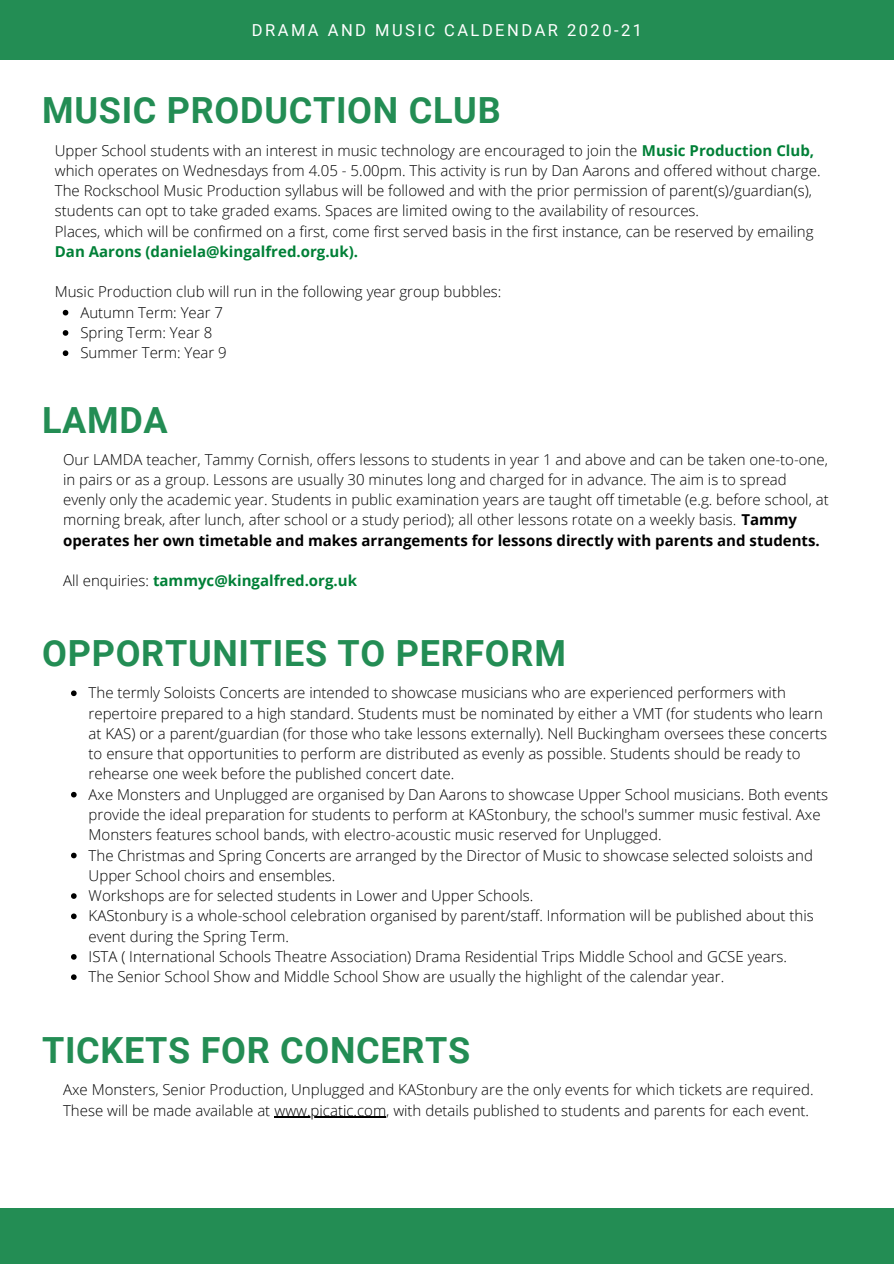
<style>
.page{position:relative;width:894px;height:1264px;background:#fff}
.page>*{position:absolute;margin:0;border:0;box-sizing:border-box;transform-origin:0 0}
.t1{font:700 36px "Roboto";letter-spacing:.02em;color:#238d54}
.t2{font:16.5px "Roboto";letter-spacing:.15em;color:#fff}
.t3{font:300 15px/20.2px "Open Sans";color:#000}
.t4{font:700 15px "Open Sans";color:#008037}
.s1{font-weight:700;color:#008037}
.s2{font-weight:700}
.s3{font-weight:300;color:#000}
</style>
<div class="page">
<div style="left:0;top:0;width:893px;height:60px;background:#238d54"></div>
<div style="left:0;top:1208px;width:893px;height:55px;background:#238d54"></div>
<svg style="left:71px;top:690px;width:6px;height:6px"></svg>
<svg style="left:71px;top:791px;width:6px;height:6px"></svg>
<svg style="left:71px;top:852px;width:6px;height:6px"></svg>
<svg style="left:71px;top:893px;width:6px;height:5px"></svg>
<svg style="left:71px;top:913px;width:6px;height:6px"></svg>
<svg style="left:71px;top:954px;width:6px;height:5px"></svg>
<svg style="left:71px;top:974px;width:6px;height:6px"></svg>
<hr style="left:274px;top:1116px;width:112px;height:1px;background:#000">
<svg style="left:63px;top:310px;width:5px;height:5px"></svg>
<svg style="left:63px;top:330px;width:5px;height:6px"></svg>
<svg style="left:63px;top:350px;width:5px;height:6px"></svg>
<p class="t2" style="left:252px;top:20px;width:391px">DRAMA AND MUSIC CALDENDAR 2020-21</p>
<h1 class="t1" style="left:42px;top:90px;width:460px">MUSIC PRODUCTION CLUB</h1>
<p class="t3" style="left:55px;top:140px;width:767px">Upper School students with an interest in music technology are encouraged to join the <span class="s1">Music Production Club, </span>which operates on Wednesdays from 4.05 - 5.00pm. This activity is run by Dan Aarons and offered without charge.<br>The Rockschool Music Production syllabus will be followed and with the prior permission of parent(s)/guardian(s), students can opt to take graded exams. Spaces are limited owing to the availability of resources.<br>Places, which will be confirmed on a first, come first served basis in the first instance, can be reserved by emailing</p>
<p class="t4" style="left:55px;top:241px;width:305px">Dan Aarons (daniela@kingalfred.org.uk).</p>
<p class="t3" style="left:55px;top:281px;width:448px">Music Production club will run in the following year group bubbles:</p>
<p class="t3" style="left:80px;top:302px;width:148px">Autumn Term: Year 7<br>Spring Term: Year 8<br>Summer Term: Year 9</p>
<h1 class="t1" style="left:42px;top:399px;width:127px">LAMDA</h1>
<p class="t3" style="left:63px;top:448px;width:766px">Our LAMDA teacher, Tammy Cornish, offers lessons to students in year 1 and above and can be taken one-to-one, in pairs or as a group. Lessons are usually 30 minutes long and charged for in advance. The aim is to spread evenly only the academic year. Students in public examination years are taught off timetable (e.g. before school, at morning break, after lunch, after school or a study period); all other lessons rotate on a weekly basis. <span class="s2">Tammy operates her own timetable and makes arrangements for lessons directly with parents and students.</span></p>
<p class="t4" style="left:63px;top:570px;width:295px"><span class="s3">All enquiries:</span> tammyc@kingalfred.org.uk</p>
<h1 class="t1" style="left:42px;top:633px;width:525px">OPPORTUNITIES TO PERFORM</h1>
<p class="t3" style="left:89px;top:682px;width:741px">The termly Soloists Concerts are intended to showcase musicians who are experienced performers with repertoire prepared to a high standard. Students must be nominated by either a VMT (for students who learn at KAS) or a parent/guardian (for those who take lessons externally). Nell Buckingham oversees these concerts to ensure that opportunities to perform are distributed as evenly as possible. Students should be ready to rehearse one week before the published concert date.<br>Axe Monsters and Unplugged are organised by Dan Aarons to showcase Upper School musicians. Both events provide the ideal preparation for students to perform at KAStonbury, the school's summer music festival. Axe Monsters features school bands, with electro-acoustic music reserved for Unplugged.<br>The Christmas and Spring Concerts are arranged by the Director of Music to showcase selected soloists and Upper School choirs and ensembles.<br>Workshops are for selected students in Lower and Upper Schools.<br>KAStonbury is a whole-school celebration organised by parent/staff. Information will be published about this event during the Spring Term.<br>ISTA ( International Schools Theatre Association) Drama Residential Trips Middle School and GCSE years.<br>The Senior School Show and Middle School Show are usually the highlight of the calendar year.</p>
<h1 class="t1" style="left:42px;top:1029px;width:429px">TICKETS FOR CONCERTS</h1>
<p class="t3" style="left:63px;top:1079px;width:751px">Axe Monsters, Senior Production, Unplugged and KAStonbury are the only events for which tickets are required.<br>These will be made available at www.picatic.com, with details published to students and parents for each event.</p>
</div>
